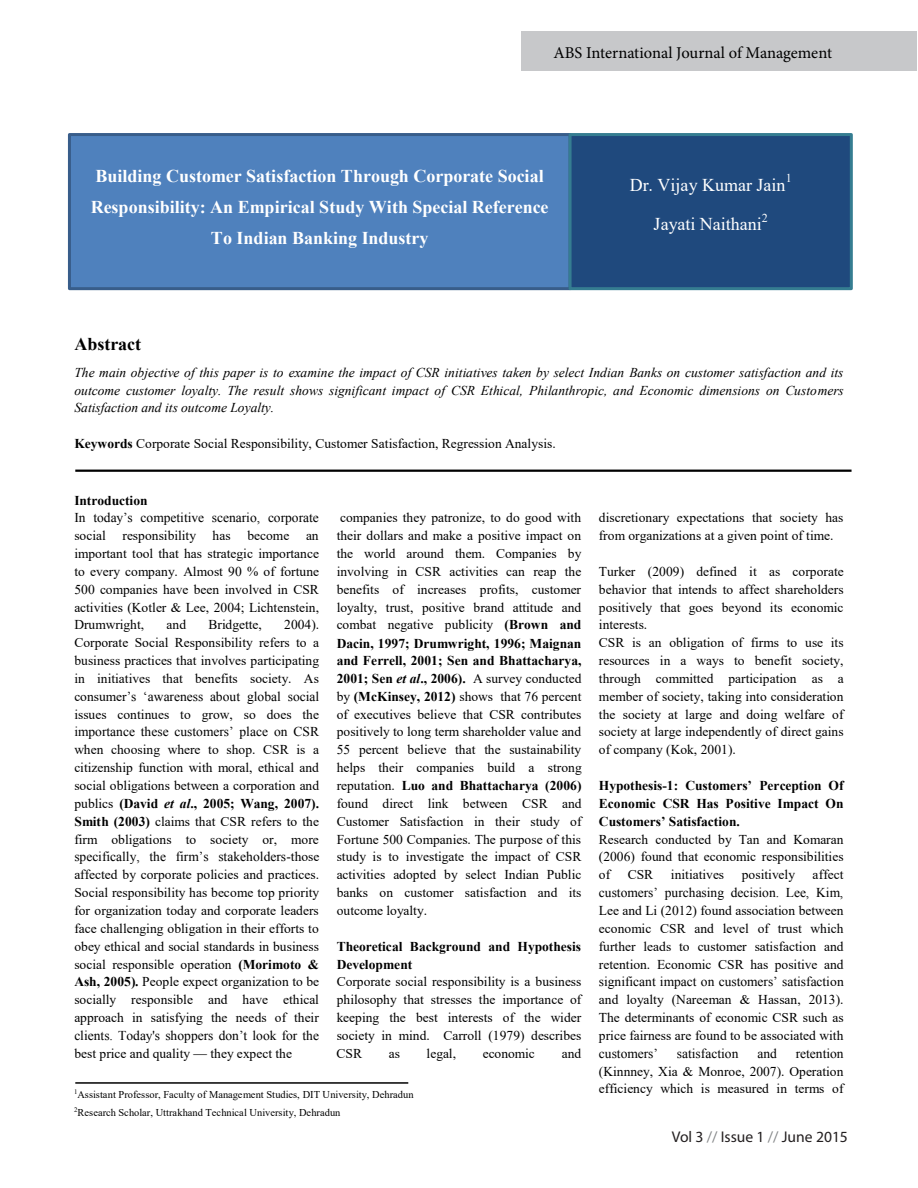
<style>
.page{position:relative;width:918px;height:1188px;background:#fff}
.page>*{position:absolute;margin:0;border:0;box-sizing:border-box;transform-origin:0 0}
.t1{font:700 18px/31.3px "Times New Roman";color:#fff;text-align:center}
.t2{font:18px "Times New Roman";color:#fff}
.t3{font:700 18px "Times New Roman";color:#000}
.t4{font:16.5px "Minion Pro";letter-spacing:-.005em;color:#000}
.t5{font:15.6px "Myriad Pro";color:#231f20}
.t6{font:13.5px/17.9px "Times New Roman";color:#000;text-align:justify}
.t7{font:italic 13.5px/17.9px "Times New Roman";color:#000;text-align:justify}
.t8{font:13.5px/17.9px "Times New Roman";color:#000}
.t9{font:700 13.5px/17.9px "Times New Roman";color:#000}
.t10{font:700 13.5px "Times New Roman";color:#000}
.t11{font:13.5px "Verdana";color:#000}
.t12{font:12px "Times New Roman";color:#fff}
.t13{font:10.5px/18.1px "Times New Roman";color:#000}
.s1{font-weight:700}
.s2{font-style:inherit}
.s3{font-weight:700;font-style:italic}
.s4{font-size:15px}
.s5{color:#808285}
.s6{color:#818385}
</style>
<div class="page">
<div style="left:69px;top:135px;width:501px;height:154px;background:#4f81bd"></div>
<div style="left:68px;top:133px;width:504px;height:157px;border:3px solid #385d8a"></div>
<img style="left:71px;top:141px;width:498px;height:141px">
<div style="left:570px;top:135px;width:281px;height:154px;background:#1f497d"></div>
<div style="left:569px;top:133px;width:284px;height:157px;border:3px solid #357d91"></div>
<img style="left:572px;top:141px;width:278px;height:141px">
<hr style="left:75px;top:470px;width:777px;height:2px;background:#000">
<hr style="left:75px;top:1082px;width:333px;height:2px;background:#000">
<div style="left:522px;top:32px;width:395px;height:39px;background:#c7c8ca"></div>
<p class="t4" style="left:553px;top:42px;width:280px">ABS International Journal of Management</p>
<h1 class="t1" style="left:91px;top:159px;width:459px">Building Customer Satisfaction Through Corporate Social<br>Responsibility: An Empirical Study With Special Reference<br>To Indian Banking Industry</h1>
<h1 class="t2" style="left:630px;top:172px;width:157px">Dr. Vijay Kumar Jain</h1>
<p class="t12" style="left:786px;top:170px;width:8px">1</p>
<h1 class="t2" style="left:654px;top:211px;width:110px">Jayati Naithani</h1>
<p class="t12" style="left:762px;top:209px;width:8px">2</p>
<h1 class="t3" style="left:74px;top:331px;width:68px">Abstract</h1>
<p class="t7" style="left:74px;top:363px;width:771px">The main objective of this paper is to examine the impact of CSR initiatives taken by select Indian Banks on customer satisfaction and its outcome customer loyalty. The result shows significant impact of CSR Ethical, Philanthropic, and Economic dimensions on Customers Satisfaction and its outcome Loyalty.</p>
<p class="t6" style="left:74px;top:434px;width:483px"><span class="s1">Keywords</span> Corporate Social Responsibility, Customer Satisfaction, Regression Analysis.</p>
<p class="t9" style="left:74px;top:491px;width:75px">Introduction</p>
<p class="t8" style="left:74px;top:508px;width:246px">In today’s competitive scenario, corporate</p>
<p class="t6" style="left:74px;top:526px;width:246px">social responsibility has become an important tool that has strategic importance to every company. Almost 90 % of fortune 500 companies have been involved in CSR activities (Kotler &amp; Lee, 2004; Lichtenstein, Drumwright,</p>
<p class="t6" style="left:74px;top:615px;width:246px;text-indent:210px">2004).<br>Corporate Social Responsibility refers to a business practices that involves participating in initiatives that benefits society. As consumer<span class="s2">’s ‘awareness about global social </span>issues continues to grow, so does the</p>
<p class="t8" style="left:74px;top:723px;width:246px">importance these customers’ place on CSR</p>
<p class="t6" style="left:74px;top:740px;width:247px">when choosing where to shop. CSR is a citizenship function with moral, ethical and social obligations between a corporation and publics <span class="s1">(David</span> <span class="s3">et al</span><span class="s1">., 2005; Wang, 2007).<br>Smith (2003)</span> claims that CSR refers to the firm obligations to society or, more <span class="s2">specifically, the firm’s stakeholders</span>-those affected by corporate policies and practices.<br>Social responsibility has become top priority for organization today and corporate leaders face challenging obligation in their efforts to obey ethical and social standards in business social responsible operation <span class="s1">(Morimoto &amp; Ash, 2005).</span> People expect organization to be socially responsible and have ethical approach in satisfying the needs of their</p>
<p class="t8" style="left:74px;top:1026px;width:246px">clients. Today's shoppers don’t look for the <span class="s2">best price and quality</span> — <span class="s2">they expect the</span></p>
<p class="t6" style="left:167px;top:615px;width:21px">and</p>
<p class="t6" style="left:209px;top:615px;width:55px">Bridgette,</p>
<p class="t6" style="left:337px;top:508px;width:247px">companies they patronize, to do good with their dollars and make a positive impact on the world around them. Companies by involving in CSR activities can reap the benefits of increases profits, customer loyalty, trust, positive brand attitude and combat negative publicity <span class="s1">(Brown and Dacin, 1997; Drumwright, 1996; Maignan and Ferrell, 2001; Sen and Bhattacharya, 2001; Sen</span> <span class="s3">et al</span><span class="s1">., 2006).</span> A survey conducted by <span class="s1">(McKinsey, 2012)</span> shows that 76 percent of executives believe that CSR contributes positively to long term shareholder value and 55 percent believe that the sustainability helps their companies build a strong reputation. <span class="s1">Luo and Bhattacharya (2006) </span>found direct link between CSR and Customer Satisfaction in their study of Fortune 500 Companies. The purpose of this study is to investigate the impact of CSR activities adopted by select Indian Public banks on customer satisfaction and its outcome loyalty.</p>
<p class="t9" style="left:337px;top:937px;width:246px">Theoretical Background and Hypothesis<br>Development</p>
<p class="t6" style="left:337px;top:972px;width:246px">Corporate social responsibility is a business philosophy that stresses the importance of keeping the best interests of the wider society in mind. Carroll (1979) describes CSR</p>
<p class="t6" style="left:389px;top:1044px;width:13px">as</p>
<p class="t6" style="left:427px;top:1044px;width:31px">legal,</p>
<p class="t6" style="left:483px;top:1044px;width:54px">economic</p>
<p class="t6" style="left:562px;top:1044px;width:21px">and</p>
<p class="t13" style="left:74px;top:1085px;width:341px"><sup>1</sup>Assistant Professor, Faculty of Management Studies, DIT University, Dehradun<br><sup>2</sup>Research Scholar, Uttrakhand Technical University, Dehradun</p>
<p class="t6" style="left:599px;top:508px;width:246px">discretionary expectations that society has from organizations at a given point of time.</p>
<p class="t6" style="left:599px;top:562px;width:246px;text-align:left">Turker (2009) defined it as corporate behavior that intends to affect shareholders positively that goes beyond its economic interests.<br>CSR is an obligation of firms to use its resources in a ways to benefit society, through committed participation as a member of society, taking into consideration the society at large and doing welfare of society at large independently of direct gains of company (Kok, 2001).</p>
<p class="t9" style="left:599px;top:776px;width:246px">Hypothesis-<span class="s2">1: Customers’</span> Perception Of<br>Economic CSR Has Positive Impact On</p>
<p class="t10" style="left:599px;top:812px;width:142px">Customers’ Satisfaction.</p>
<p class="t6" style="left:599px;top:830px;width:246px">Research conducted by Tan and Komaran (2006) found that economic responsibilities of</p>
<p class="t6" style="left:628px;top:865px;width:27px">CSR</p>
<p class="t6" style="left:671px;top:865px;width:55px">initiatives</p>
<p class="t6" style="left:742px;top:865px;width:55px">positively</p>
<p class="t6" style="left:813px;top:865px;width:32px">affect</p>
<p class="t8" style="left:599px;top:883px;width:246px">customers’ purchasing decision. Lee, Kim,</p>
<p class="t6" style="left:599px;top:901px;width:246px">Lee and Li (2012) found association between economic CSR and level of trust which further leads to customer satisfaction and retention. Economic CSR has positive and <span class="s2">significant impact on customers’ satisfacti</span>on and loyalty (Nareeman &amp; Hassan, 2013).<br>The determinants of economic CSR such as price fairness are found to be associated with</p>
<p class="t8" style="left:599px;top:1044px;width:61px">customers’</p>
<p class="t8" style="left:677px;top:1044px;width:63px">satisfaction</p>
<p class="t8" style="left:757px;top:1044px;width:21px">and</p>
<p class="t8" style="left:796px;top:1044px;width:49px">retention</p>
<p class="t6" style="left:599px;top:1062px;width:246px">(Kinnney, Xia &amp; Monroe, 2007). Operation efficiency which is measured in terms of</p>
<p class="t11" style="left:646px;top:1125px;width:197px"><span class="s4">7</span> <span class="s5">//</span> Volume I <span class="s5">//</span> Issue III</p>
<p class="t5" style="left:672px;top:1127px;width:178px">Vol 3 <span class="s6">//</span> Issue 1 <span class="s6">//</span> June 2015</p>
</div>
